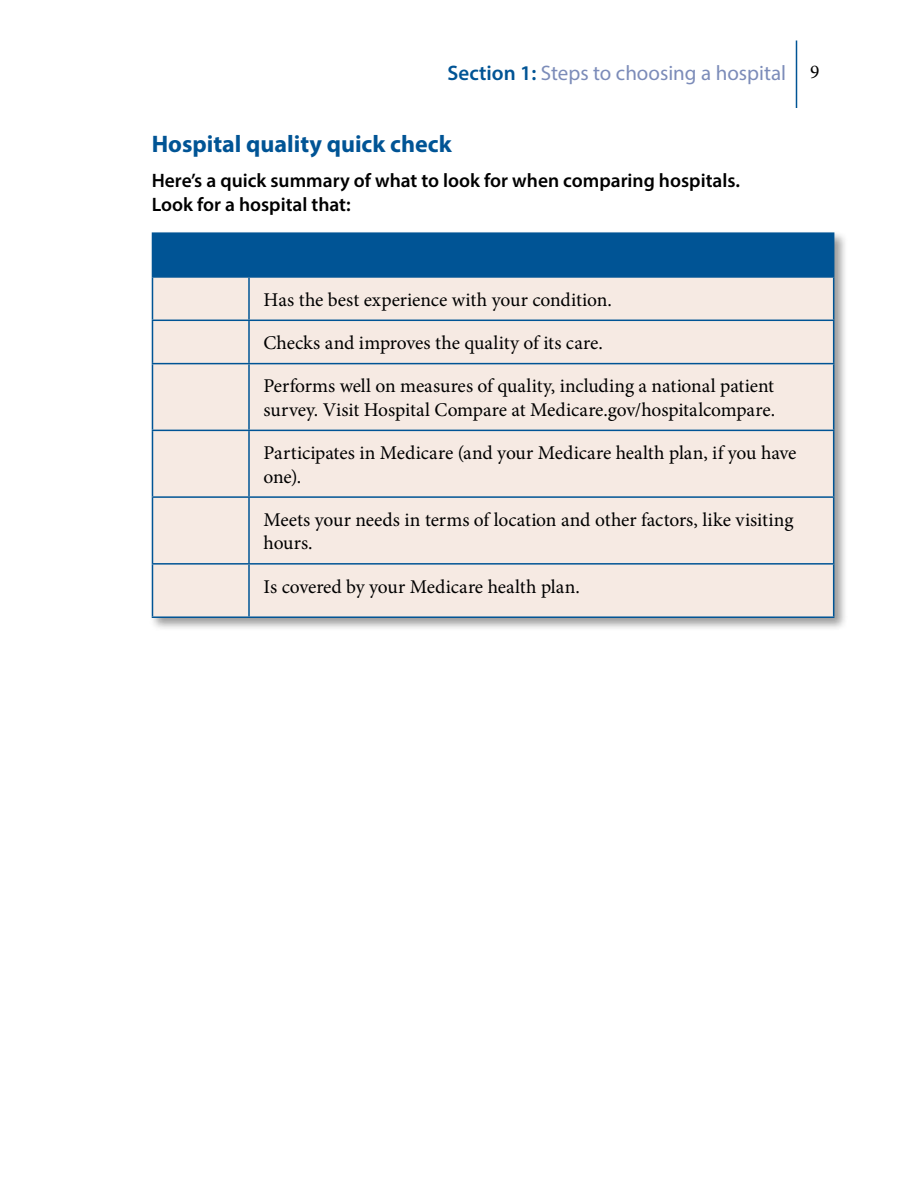
<style>
.page{position:relative;width:918px;height:1188px;background:#fff}
.page>*{position:absolute;margin:0;border:0;box-sizing:border-box;transform-origin:0 0}
.Heading_2{font:700 24px "Myriad Pro";color:#005495}
.t1{font:21px "Myriad Pro";color:#7c8cb9}
.Chart_text{font:19.5px/23.4px "Minion Pro";letter-spacing:-.005em;color:#000}
.Heading_3{font:600 19.5px/23.4px "Myriad Pro";color:#000}
.s1{font-weight:600;color:#005495}
.s2{font-family:"Minion Pro";font-size:19.5px;color:#000}
</style>
<div class="page">
<hr style="left:796px;top:40px;width:1px;height:68px;background:#005495">
<div style="left:149px;top:230px;width:699px;height:402px;background:#000;opacity:.4"></div>
<div style="left:152px;top:233px;width:682px;height:44px;background:#005495"></div>
<div style="left:153px;top:278px;width:680px;height:338px;background:#f6eae3"></div>
<hr style="left:152px;top:232px;width:97px;height:2px;background:#005495">
<hr style="left:249px;top:232px;width:585px;height:2px;background:#005495">
<hr style="left:152px;top:278px;width:1px;height:42px;background:#005495">
<hr style="left:152px;top:276px;width:97px;height:2px;background:#005495">
<hr style="left:248px;top:278px;width:2px;height:42px;background:#005495">
<hr style="left:249px;top:276px;width:585px;height:2px;background:#005495">
<hr style="left:833px;top:278px;width:1px;height:42px;background:#005495">
<hr style="left:152px;top:321px;width:1px;height:42px;background:#005495">
<hr style="left:152px;top:320px;width:97px;height:1px;background:#005495">
<hr style="left:248px;top:321px;width:2px;height:42px;background:#005495">
<hr style="left:249px;top:320px;width:585px;height:1px;background:#005495">
<hr style="left:833px;top:321px;width:1px;height:42px;background:#005495">
<hr style="left:152px;top:364px;width:1px;height:66px;background:#005495">
<hr style="left:152px;top:431px;width:1px;height:65px;background:#005495">
<hr style="left:152px;top:498px;width:1px;height:65px;background:#005495">
<hr style="left:152px;top:565px;width:1px;height:51px;background:#005495">
<hr style="left:152px;top:363px;width:97px;height:1px;background:#005495">
<hr style="left:152px;top:430px;width:97px;height:1px;background:#005495">
<hr style="left:152px;top:496px;width:97px;height:2px;background:#005495">
<hr style="left:152px;top:563px;width:97px;height:2px;background:#005495">
<hr style="left:152px;top:616px;width:97px;height:2px;background:#005495">
<hr style="left:248px;top:364px;width:2px;height:66px;background:#005495">
<hr style="left:248px;top:431px;width:2px;height:65px;background:#005495">
<hr style="left:248px;top:498px;width:2px;height:65px;background:#005495">
<hr style="left:248px;top:565px;width:2px;height:51px;background:#005495">
<hr style="left:249px;top:363px;width:585px;height:1px;background:#005495">
<hr style="left:833px;top:364px;width:1px;height:66px;background:#005495">
<hr style="left:833px;top:431px;width:1px;height:65px;background:#005495">
<hr style="left:833px;top:498px;width:1px;height:65px;background:#005495">
<hr style="left:833px;top:565px;width:1px;height:51px;background:#005495">
<hr style="left:249px;top:430px;width:585px;height:1px;background:#005495">
<hr style="left:249px;top:496px;width:585px;height:2px;background:#005495">
<hr style="left:249px;top:563px;width:585px;height:2px;background:#005495">
<hr style="left:249px;top:616px;width:585px;height:2px;background:#005495">
<p class="t1" style="left:448px;top:60px;width:373px"><span class="s1">Section 1:</span> Steps to choosing a hospital <span class="s2">9</span></p>
<h2 class="Heading_2" style="left:152px;top:128px;width:301px">Hospital quality quick check</h2>
<p class="Heading_3" style="left:152px;top:169px;width:590px">Here’s a quick summary of what to look for when comparing hospitals.<br>Look for a hospital that:</p>
<p class="Chart_text" style="left:264px;top:288px;width:350px">Has the best experience with your condition.</p>
<p class="Chart_text" style="left:264px;top:331px;width:341px">Checks and improves the quality of its care.</p>
<p class="Chart_text" style="left:264px;top:375px;width:513px">Performs well on measures of quality, including a national patient survey. Visit Hospital Compare at Medicare.gov/hospitalcompare.</p>
<p class="Chart_text" style="left:264px;top:441px;width:534px">Participates in Medicare (and your Medicare health plan, if you have one).</p>
<p class="Chart_text" style="left:264px;top:508px;width:531px">Meets your needs in terms of location and other factors, like visiting hours.</p>
<p class="Chart_text" style="left:264px;top:575px;width:318px">Is covered by your Medicare health plan.</p>
</div>
